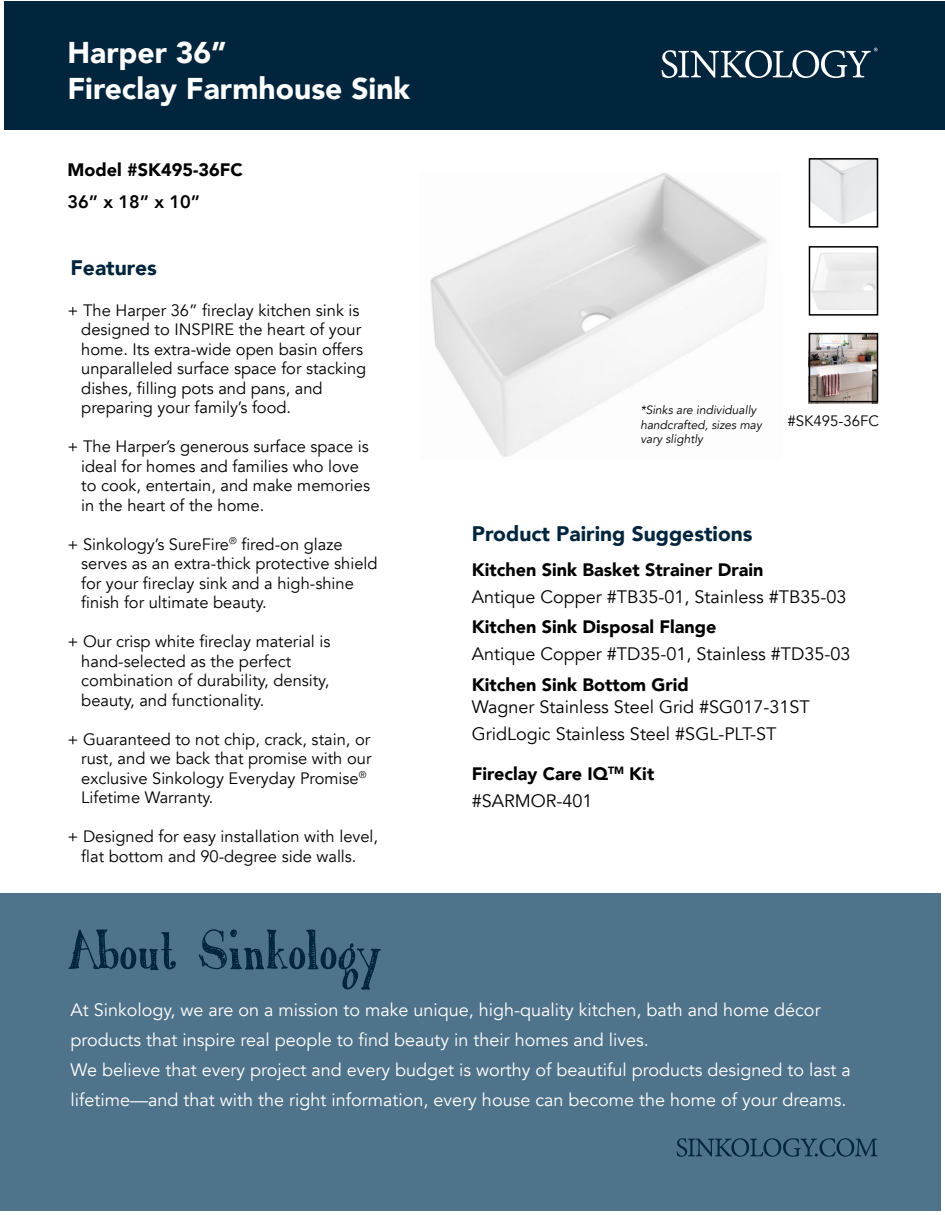
<style>
.page{position:relative;width:945px;height:1215px;background:#fff}
.page>*{position:absolute;margin:0;border:0;box-sizing:border-box;transform-origin:0 0}
.t1{font:53.25px "Austie Bost Roman Holiday Sketch";color:#00253d}
.t2{font:900 30px "Avenir";color:#fff}
.t3{font:900 21px "Avenir";color:#00253d}
.t4{font:18px/30px "Avenir";color:#fff}
.t5{font:18px/27px "Avenir";color:#000}
.t6{font:900 18px/27px "Avenir";color:#000}
.t7{font:800 18px "Avenir";color:#000}
.t8{font:16.5px "Avenir";color:#000}
.t9{font:15px "Avenir";color:#000}
.t10{font:italic 12px/14.4px "Avenir";color:#000}
.s1{font-weight:900}
.s2{font-weight:400}
</style>
<div class="page">
<div style="left:0;top:893px;width:940px;height:318px;background:#4f738a"></div>
<svg style="left:677px;top:1138px;width:200px;height:19px"></svg>
<div style="left:4px;top:2px;width:941px;height:128px;background:#00253d"></div>
<img style="left:808px;top:249px;width:67px;height:63px">
<img style="left:809px;top:336px;width:69px;height:68px">
<div style="left:809px;top:246px;width:69px;height:70px;border:2px solid #000"></div>
<div style="left:809px;top:333px;width:69px;height:69px;border:2px solid #000"></div>
<img style="left:812px;top:161px;width:63px;height:63px">
<div style="left:809px;top:158px;width:69px;height:70px;border:2px solid #000"></div>
<img style="left:430px;top:173px;width:337px;height:284px">
<svg style="left:662px;top:48px;width:215px;height:30px"></svg>
<p class="t2" style="left:68px;top:27px;width:161px">Harper 36”</p>
<p class="t2" style="left:68px;top:63px;width:344px">Fireclay Farmhouse Sink</p>
<p class="t6" style="left:68px;top:156px;width:177px">Model #SK495-36FC</p>
<p class="t7" style="left:68px;top:188px;width:134px">36” x 18” x 10”</p>
<p class="t3" style="left:70px;top:249px;width:88px">Features</p>
<p class="t8" style="left:68px;top:300px;width:294px">+ The Harper 36” fireclay kitchen sink is</p>
<p class="t8" style="left:81px;top:320px;width:282px">designed to INSPIRE the heart of your</p>
<p class="t8" style="left:81px;top:339px;width:283px">home. Its extra-wide open basin offers</p>
<p class="t8" style="left:81px;top:359px;width:287px">unparalleled surface space for stacking</p>
<p class="t8" style="left:81px;top:378px;width:243px">dishes, filling pots and pans, and</p>
<p class="t8" style="left:81px;top:398px;width:211px">preparing your family’s food.</p>
<p class="t8" style="left:68px;top:437px;width:303px">+ The Harper’s generous surface space is</p>
<p class="t8" style="left:81px;top:456px;width:279px">ideal for homes and families who love</p>
<p class="t8" style="left:81px;top:476px;width:290px">to cook, entertain, and make memories</p>
<p class="t8" style="left:81px;top:495px;width:185px">in the heart of the home.</p>
<p class="t8" style="left:68px;top:534px;width:277px">+ Sinkology’s SureFire<sup>®</sup> fired-on glaze</p>
<p class="t8" style="left:81px;top:554px;width:298px">serves as an extra-thick protective shield</p>
<p class="t8" style="left:81px;top:573px;width:274px">for your fireclay sink and a high-shine</p>
<p class="t8" style="left:81px;top:593px;width:187px">finish for ultimate beauty.</p>
<p class="t8" style="left:68px;top:632px;width:264px">+ Our crisp white fireclay material is</p>
<p class="t8" style="left:81px;top:651px;width:211px">hand-selected as the perfect</p>
<p class="t8" style="left:81px;top:671px;width:250px">combination of durability, density,</p>
<p class="t8" style="left:81px;top:690px;width:185px">beauty, and functionality.</p>
<p class="t8" style="left:68px;top:729px;width:304px">+ Guaranteed to not chip, crack, stain, or</p>
<p class="t8" style="left:81px;top:749px;width:292px">rust, and we back that promise with our</p>
<p class="t8" style="left:81px;top:768px;width:287px">exclusive Sinkology Everyday Promise<sup>®</sup></p>
<p class="t8" style="left:81px;top:788px;width:134px">Lifetime Warranty.</p>
<p class="t8" style="left:68px;top:827px;width:312px">+ Designed for easy installation with level,</p>
<p class="t8" style="left:81px;top:846px;width:277px">flat bottom and 90-degree side walls.</p>
<p class="t10" style="left:640px;top:403px;width:123px">*Sinks are individually handcrafted, sizes may vary slightly</p>
<p class="t9" style="left:787px;top:412px;width:93px">#SK495-36FC</p>
<p class="t3" style="left:472px;top:516px;width:282px">Product Pairing Suggestions</p>
<p class="t5" style="left:472px;top:556px;width:376px"><span class="s1">Kitchen Sink Basket Strainer Drain<br></span>Antique Copper #TB35-01, Stainless #TB35-03</p>
<p class="t5" style="left:472px;top:614px;width:380px"><span class="s1">Kitchen Sink Disposal Flange<br></span>Antique Copper #TD35-01, Stainless #TD35-03</p>
<p class="t5" style="left:472px;top:675px;width:340px;line-height:21.6px"><span class="s1">Kitchen Sink Bottom Grid<br></span>Wagner Stainless Steel Grid #SG017-31ST</p>
<p class="t5" style="left:472px;top:721px;width:306px">GridLogic Stainless Steel #SGL-PLT-ST</p>
<p class="t6" style="left:472px;top:760px;width:184px">Fireclay Care IQ<sup>TM</sup> Kit <span class="s2">#SARMOR-401</span></p>
<p class="t1" style="left:68px;top:919px;width:315px">About Sinkology</p>
<p class="t4" style="left:70px;top:995px;width:752px">At Sinkology, we are on a mission to make unique, high-quality kitchen, bath and home décor products that inspire real people to find beauty in their homes and lives.</p>
<p class="t4" style="left:70px;top:1055px;width:782px">We believe that every project and every budget is worthy of beautiful products designed to last a lifetime—and that with the right information, every house can become the home of your dreams.</p>
</div>
